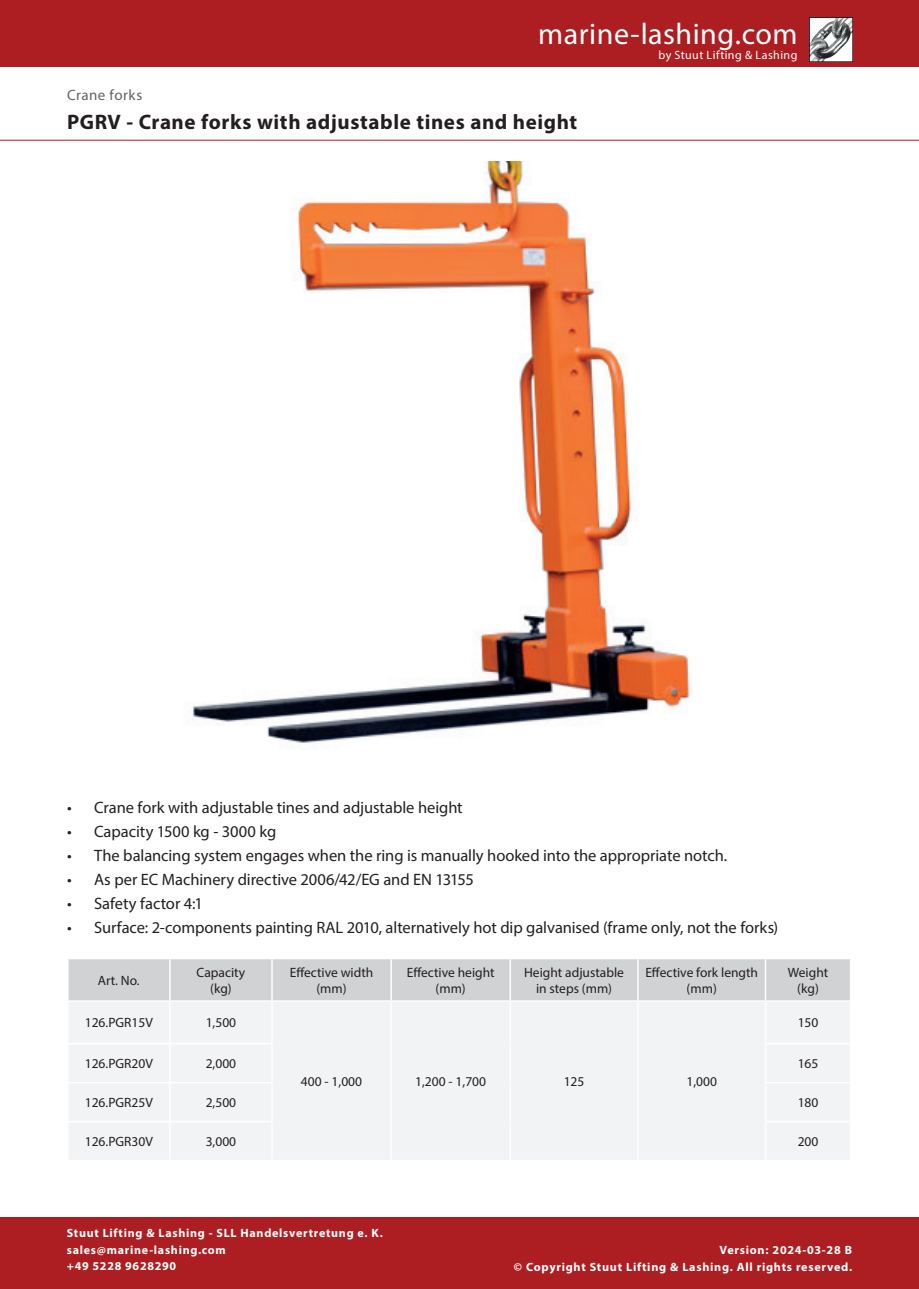
<style>
.page{position:relative;width:919px;height:1289px;background:#fff}
.page>*{position:absolute;margin:0;border:0;box-sizing:border-box;transform-origin:0 0}
.t1{font:30px "Myriad Pro";letter-spacing:.015em;color:#fff}
.t2{font:700 21px "Myriad Pro";letter-spacing:.025em;color:#231f20}
.t3{font:16.5px "Myriad Pro";letter-spacing:-.005em;color:#231f20}
.t4{font:15px "Myriad Pro";letter-spacing:.03em;color:#636366}
.t5{font:13.5px/16.2px "Myriad Pro";color:#231f20;text-align:center}
.t6{font:700 12px/16.5px "Myriad Pro";letter-spacing:.06em;color:#fff}
.t7{font:12px "Myriad Pro";letter-spacing:.035em;color:#fff}
</style>
<div class="page">
<div style="left:0;top:0;width:918px;height:1288px;background:#ad1e22"></div>
<div style="left:0;top:67px;width:918px;height:1149px;background:#fff"></div>
<hr style="left:0;top:140px;width:918px;height:1px;background:#ad1e22">
<img style="left:809px;top:18px;width:43px;height:43px">
<img style="left:192px;top:162px;width:498px;height:581px">
<div style="left:69px;top:959px;width:780px;height:41px;background:#d1d2d4"></div>
<div style="left:69px;top:1002px;width:780px;height:157px;background:#f2f3f4"></div>
<hr style="left:67px;top:1042px;width:103px;height:2px;background:#fff">
<hr style="left:170px;top:1042px;width:103px;height:2px;background:#fff">
<hr style="left:764px;top:1042px;width:87px;height:2px;background:#fff">
<hr style="left:67px;top:1081px;width:103px;height:2px;background:#fff">
<hr style="left:170px;top:1081px;width:103px;height:2px;background:#fff">
<hr style="left:764px;top:1081px;width:87px;height:2px;background:#fff">
<hr style="left:67px;top:1120px;width:103px;height:2px;background:#fff">
<hr style="left:170px;top:1120px;width:103px;height:2px;background:#fff">
<hr style="left:764px;top:1120px;width:87px;height:2px;background:#fff">
<hr style="left:169px;top:959px;width:2px;height:41px;background:#fff">
<hr style="left:271px;top:959px;width:2px;height:41px;background:#fff">
<hr style="left:390px;top:959px;width:2px;height:41px;background:#fff">
<hr style="left:509px;top:959px;width:2px;height:41px;background:#fff">
<hr style="left:637px;top:959px;width:1px;height:41px;background:#fff">
<hr style="left:764px;top:959px;width:2px;height:41px;background:#fff">
<hr style="left:169px;top:1001px;width:2px;height:41px;background:#fff">
<hr style="left:271px;top:1001px;width:2px;height:41px;background:#fff">
<hr style="left:390px;top:1001px;width:2px;height:42px;background:#fff">
<hr style="left:509px;top:1001px;width:2px;height:42px;background:#fff">
<hr style="left:637px;top:1001px;width:1px;height:42px;background:#fff">
<hr style="left:764px;top:1001px;width:2px;height:41px;background:#fff">
<hr style="left:169px;top:1044px;width:2px;height:37px;background:#fff">
<hr style="left:271px;top:1044px;width:2px;height:37px;background:#fff">
<hr style="left:390px;top:1043px;width:2px;height:39px;background:#fff">
<hr style="left:509px;top:1043px;width:2px;height:39px;background:#fff">
<hr style="left:637px;top:1043px;width:1px;height:39px;background:#fff">
<hr style="left:764px;top:1044px;width:2px;height:37px;background:#fff">
<hr style="left:169px;top:1083px;width:2px;height:37px;background:#fff">
<hr style="left:271px;top:1083px;width:2px;height:37px;background:#fff">
<hr style="left:390px;top:1082px;width:2px;height:39px;background:#fff">
<hr style="left:509px;top:1082px;width:2px;height:39px;background:#fff">
<hr style="left:637px;top:1082px;width:1px;height:39px;background:#fff">
<hr style="left:764px;top:1083px;width:2px;height:37px;background:#fff">
<hr style="left:169px;top:1122px;width:2px;height:37px;background:#fff">
<hr style="left:271px;top:1122px;width:2px;height:37px;background:#fff">
<hr style="left:390px;top:1121px;width:2px;height:38px;background:#fff">
<hr style="left:509px;top:1121px;width:2px;height:38px;background:#fff">
<hr style="left:637px;top:1121px;width:1px;height:38px;background:#fff">
<hr style="left:764px;top:1122px;width:2px;height:37px;background:#fff">
<h1 class="t1" style="left:538px;top:15px;width:261px">marine-lashing.com</h1>
<p class="t7" style="left:658px;top:48px;width:140px">by Stuut Lifting &amp; Lashing</p>
<p class="t4" style="left:67px;top:85px;width:77px">Crane forks</p>
<p class="t2" style="left:67px;top:108px;width:511px">PGRV - Crane forks with adjustable tines and height</p>
<p class="t3" style="left:67px;top:797px;width:397px">• Crane fork with adjustable tines and adjustable height</p>
<p class="t3" style="left:67px;top:821px;width:211px">• Capacity 1500 kg - 3000 kg</p>
<p class="t3" style="left:67px;top:845px;width:661px">• The balancing system engages when the ring is manually hooked into the appropriate notch.</p>
<p class="t3" style="left:67px;top:869px;width:408px">• As per EC Machinery directive 2006/42/EG and EN 13155</p>
<p class="t3" style="left:67px;top:893px;width:137px">• Safety factor 4:1</p>
<p class="t3" style="left:67px;top:917px;width:712px">• Surface: 2-components painting RAL 2010, alternatively hot dip galvanised (frame only, not the forks)</p>
<p class="t5" style="left:98px;top:972px;width:43px">Art. No.</p>
<p class="t5" style="left:197px;top:963px;width:50px">Capacity (kg)</p>
<p class="t5" style="left:290px;top:963px;width:85px">Effective width (mm)</p>
<p class="t5" style="left:407px;top:963px;width:89px">Effective height (mm)</p>
<p class="t5" style="left:524px;top:963px;width:101px">Height adjustable in steps (mm)</p>
<p class="t5" style="left:645px;top:963px;width:114px">Effective fork length</p>
<p class="t5" style="left:686px;top:980px;width:32px">(mm)</p>
<p class="t5" style="left:85px;top:1014px;width:70px">126.PGR15V</p>
<p class="t5" style="left:206px;top:1014px;width:32px">1,500</p>
<p class="t5" style="left:787px;top:963px;width:42px">Weight</p>
<p class="t5" style="left:797px;top:980px;width:23px">(kg)</p>
<p class="t5" style="left:797px;top:1014px;width:22px">150</p>
<p class="t5" style="left:85px;top:1055px;width:70px">126.PGR20V</p>
<p class="t5" style="left:206px;top:1055px;width:32px">2,000</p>
<p class="t5" style="left:797px;top:1055px;width:22px">165</p>
<p class="t5" style="left:85px;top:1094px;width:70px">126.PGR25V</p>
<p class="t5" style="left:206px;top:1094px;width:32px">2,500</p>
<p class="t5" style="left:797px;top:1094px;width:22px">180</p>
<p class="t5" style="left:85px;top:1133px;width:70px">126.PGR30V</p>
<p class="t5" style="left:206px;top:1133px;width:32px">3,000</p>
<p class="t5" style="left:797px;top:1133px;width:22px">200</p>
<p class="t5" style="left:301px;top:1073px;width:63px">400 - 1,000</p>
<p class="t5" style="left:415px;top:1073px;width:72px">1,200 - 1,700</p>
<p class="t5" style="left:563px;top:1073px;width:22px">125</p>
<p class="t5" style="left:686px;top:1073px;width:32px">1,000</p>
<p class="t6" style="left:67px;top:1224px;width:317px">Stuut Lifting &amp; Lashing - SLL Handelsvertretung e. K. sales@marine-lashing.com<br>+49 5228 9628290</p>
<p class="t6" style="left:719px;top:1241px;width:134px">Version: 2024-03-28 B</p>
<p class="t6" style="left:514px;top:1257px;width:340px">© Copyright Stuut Lifting &amp; Lashing. All rights reserved.</p>
</div>
